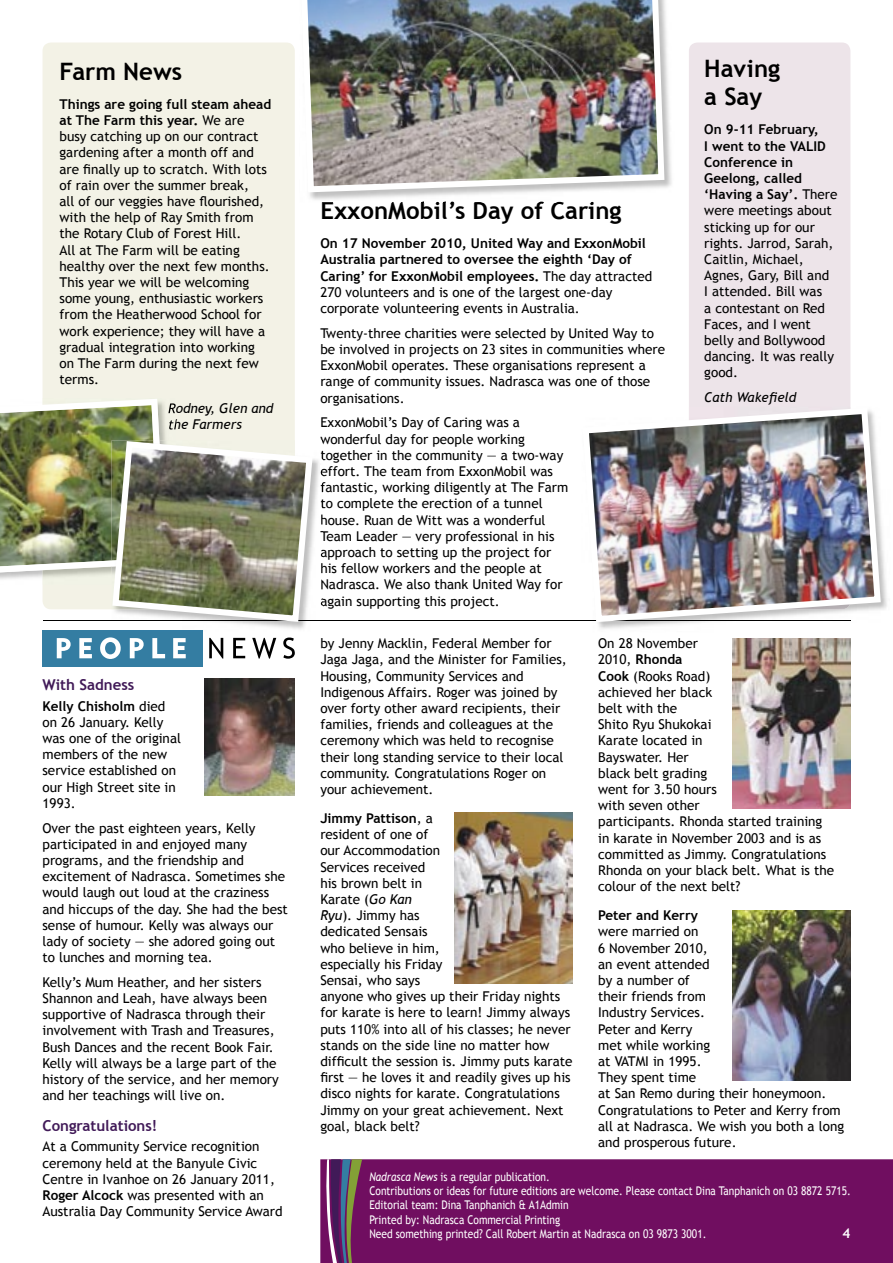
<style>
.page{position:relative;width:893px;height:1263px;background:#fff}
.page>*{position:absolute;margin:0;border:0;box-sizing:border-box;transform-origin:0 0}
.t1{font:700 24px/28.8px "Trebuchet MS";color:#000}
.t2{font:700 15px "Trebuchet MS";color:#411a58}
.t3{font:13.5px/16.2px "Trebuchet MS";color:#000}
.t4{font:700 13.5px/16.2px "Trebuchet MS";color:#000}
.t5{font:italic 13.5px/16.2px "Trebuchet MS";color:#000}
.t6{font:700 13.5px "Trebuchet MS";color:#fff}
.t7{font:12px/14.4px "Trebuchet MS";color:#fff;scale:.85 1}
.s1{font-weight:700}
.s2{font-weight:400}
.s3{font-style:italic}
</style>
<div class="page">
<div style="left:689px;top:43px;width:161px;height:566px;background:#ede4e9;border-radius:9px"></div>
<div style="left:43px;top:43px;width:252px;height:566px;background:#f3f2e6;border-radius:9px"></div>
<div style="left:320px;top:1159px;width:573px;height:104px;background:#700e60"></div>
<svg style="left:325px;top:1159px;width:38px;height:104px;background:#6f476c"></svg>
<img style="left:204px;top:678px;width:91px;height:117px">
<hr style="left:43px;top:620px;width:807px;height:1px;background:#000">
<div style="left:43px;top:630px;width:160px;height:37px;background:#347da2"></div>
<svg style="left:57px;top:637px;width:129px;height:22px"></svg>
<svg style="left:209px;top:637px;width:86px;height:22px"></svg>
<img style="left:454px;top:813px;width:119px;height:170px">
<img style="left:732px;top:638px;width:118px;height:171px">
<img style="left:732px;top:911px;width:118px;height:169px">
<img style="left:224px;top:459px;width:97px;height:170px">
<svg style="left:320px;top:440px;width:2px;height:36px"></svg>
<svg style="left:321px;top:484px;width:1px;height:41px"></svg>
<svg style="left:320px;top:531px;width:2px;height:77px"></svg>
<img style="left:0;top:399px;width:313px;height:223px">
<img style="left:309px;top:0;width:363px;height:200px">
<img style="left:422px;top:201px;width:171px;height:1px">
<img style="left:307px;top:0;width:357px;height:192px">
<img style="left:598px;top:407px;width:289px;height:222px">
<img style="left:589px;top:408px;width:292px;height:214px">
<h1 class="t1" style="left:60px;top:57px;width:124px">Farm News</h1>
<p class="t3" style="left:60px;top:96px;width:213px"><span class="s1">Things are going full steam ahead at The Farm this year.</span> We are busy catching up on our contract gardening after a month off and are finally up to scratch. With lots of rain over the summer break,<br>all of our veggies have flourished, with the help of Ray Smith from the Rotary Club of Forest Hill.<br>All at The Farm will be eating healthy over the next few months.<br>This year we will be welcoming some young, enthusiastic workers from the Heatherwood School for work experience; they will have a gradual integration into working on The Farm during the next few terms.</p>
<p class="t5" style="left:168px;top:400px;width:107px">Rodney, Glen and the Farmers</p>
<p class="t2" style="left:43px;top:675px;width:93px">With Sadness</p>
<p class="t3" style="left:43px;top:698px;width:140px"><span class="s1">Kelly Chisholm</span> died on 26 January. Kelly was one of the original members of the new service established on our High Street site in<br>1993.</p>
<p class="t3" style="left:43px;top:820px;width:247px">Over the past eighteen years, Kelly participated in and enjoyed many programs, and the friendship and excitement of Nadrasca. Sometimes she would laugh out loud at the craziness and hiccups of the day. She had the best sense of humour. Kelly was always our lady of society — she adored going out to lunches and morning tea.</p>
<p class="t3" style="left:43px;top:974px;width:238px">Kelly’s Mum Heather, and her sisters Shannon and Leah, have always been supportive of Nadrasca through their involvement with Trash and Treasures, Bush Dances and the recent Book Fair.<br>Kelly will always be a large part of the history of the service, and her memory and her teachings will live on.</p>
<p class="t2" style="left:43px;top:1116px;width:116px">Congratulations!</p>
<p class="t3" style="left:43px;top:1139px;width:242px">At a Community Service recognition ceremony held at the Banyule Civic Centre in Ivanhoe on 26 January 2011, <span class="s1">Roger Alcock</span> was presented with an Australia Day Community Service Award</p>
<h1 class="t1" style="left:704px;top:54px;width:77px">Having a Say</h1>
<p class="t3" style="left:704px;top:122px;width:135px"><span class="s1">On 9-11 February,<br>I went to the VALID<br>Conference in<br>Geelong, called ‘Having a Say’.</span> There were meetings about sticking up for our rights. Jarrod, Sarah,<br>Caitlin, Michael,<br>Agnes, Gary, Bill and<br>I attended. Bill was<br>a contestant on Red<br>Faces, and I went belly and Bollywood dancing. It was really good.</p>
<p class="t5" style="left:704px;top:389px;width:94px">Cath Wakefield</p>
<h1 class="t1" style="left:320px;top:196px;width:303px">ExxonMobil’s Day of Caring</h1>
<p class="t4" style="left:320px;top:235px;width:333px">On 17 November 2010, United Way and ExxonMobil Australia partnered to oversee the eighth ‘Day of Caring’ for ExxonMobil employees. <span class="s2">The day attracted 270 volunteers and is one of the largest one-day corporate volunteering events in Australia.</span></p>
<p class="t3" style="left:320px;top:325px;width:346px">Twenty-three charities were selected by United Way to be involved in projects on 23 sites in communities where ExxonMobil operates. These organisations represent a range of community issues. Nadrasca was one of those organisations.</p>
<p class="t3" style="left:320px;top:415px;width:250px">ExxonMobil’s Day of Caring was a wonderful day for people working together in the community — a two-way effort. The team from ExxonMobil was fantastic, working diligently at The Farm to complete the erection of a tunnel house. Ruan de Witt was a wonderful Team Leader — very professional in his approach to setting up the project for his fellow workers and the people at Nadrasca. We also thank United Way for again supporting this project.</p>
<p class="t3" style="left:320px;top:635px;width:248px">by Jenny Macklin, Federal Member for Jaga Jaga, and the Minister for Families, Housing, Community Services and Indigenous Affairs. Roger was joined by over forty other award recipients, their families, friends and colleagues at the ceremony which was held to recognise their long standing service to their local community. Congratulations Roger on your achievement.</p>
<p class="t3" style="left:320px;top:810px;width:254px"><span class="s1">Jimmy Pattison</span>, a<br>resident of one of<br>our Accommodation<br>Services received<br>his brown belt in<br>Karate (<span class="s3">Go Kan<br>Ryu</span>). Jimmy has<br>dedicated Sensais<br>who believe in him,<br>especially his Friday<br>Sensai, who says<br>anyone who gives up their Friday nights for karate is here to learn! Jimmy always puts 110% into all of his classes; he never stands on the side line no matter how difficult the session is. Jimmy puts karate first — he loves it and readily gives up his disco nights for karate. Congratulations<br>Jimmy on your great achievement. Next goal, black belt?</p>
<p class="t3" style="left:598px;top:635px;width:237px">On 28 November<br>2010, <span class="s1">Rhonda<br>Cook</span> (Rooks Road)<br>achieved her black<br>belt with the<br>Shito Ryu Shukokai<br>Karate located in<br>Bayswater. Her<br>black belt grading<br>went for 3.50 hours<br>with seven other<br>participants. Rhonda started training in karate in November 2003 and is as committed as Jimmy. Congratulations<br>Rhonda on your black belt. What is the colour of the next belt?</p>
<p class="t4" style="left:598px;top:907px;width:101px">Peter and Kerry</p>
<p class="t3" style="left:598px;top:924px;width:247px">were married on<br>6 November 2010,<br>an event attended<br>by a number of<br>their friends from<br>Industry Services.<br>Peter and Kerry<br>met while working<br>at VATMI in 1995.<br>They spent time<br>at San Remo during their honeymoon.<br>Congratulations to Peter and Kerry from all at Nadrasca. We wish you both a long and prosperous future.</p>
<p class="t7" style="left:369px;top:1169px;width:568px"><span class="s3">Nadrasca News</span> is a regular publication.<br>Contributions or ideas for future editions are welcome. Please contact Dina Tanphanich on 03 8872 5715.<br>Editorial team: Dina Tanphanich &amp; A1Admin<br>Printed by: Nadrasca Commercial Printing<br>Need something printed? Call Robert Martin at Nadrasca on 03 9873 3001.</p>
<p class="t6" style="left:842px;top:1224px;width:9px">4</p>
</div>
